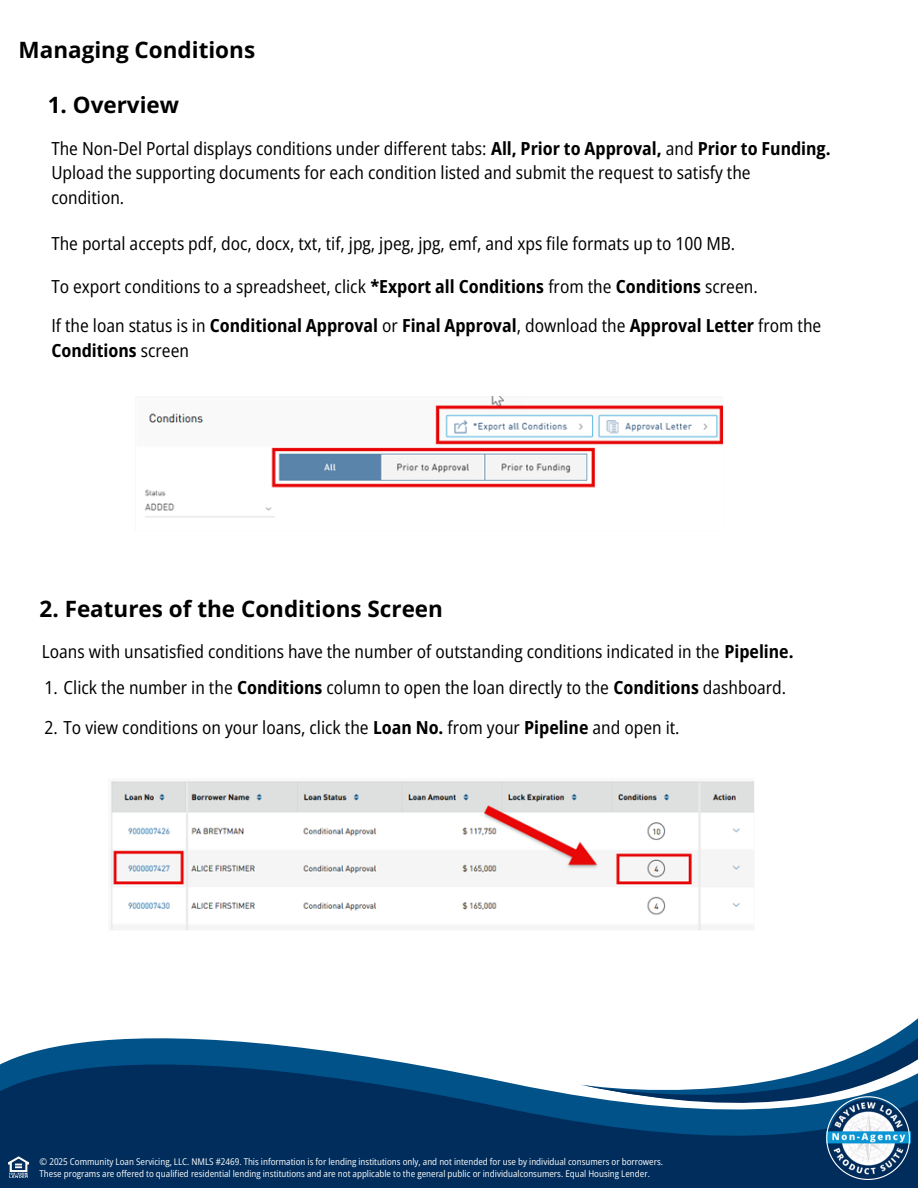
<style>
.page{position:relative;width:918px;height:1188px;background:#fff}
.page>*{position:absolute;margin:0;border:0;box-sizing:border-box;transform-origin:0 0}
.t1{font:700 22.5px "Open Sans";color:#000}
.t2{font:semi-condensed 18px/24.8px "Open Sans";color:#000}
.t3{font:700 semi-condensed 18px/24.8px "Open Sans";color:#000}
.t4{font:semi-condensed 9.3px/11.6px "Open Sans";color:#fbfbfb}
.s1{font-weight:700}
.s2{font-weight:400}
</style>
<div class="page">
<svg style="left:0;top:1038px;width:918px;height:150px;background:#1d4b76"></svg>
<svg style="left:574px;top:1018px;width:344px;height:159px"></svg>
<svg style="left:8px;top:1156px;width:21px;height:22px"></svg>
<img style="left:826px;top:1096px;width:85px;height:85px">
<svg style="left:826px;top:1096px;width:84px;height:84px"></svg>
<img style="left:144px;top:397px;width:579px;height:121px">
<img style="left:111px;top:781px;width:643px;height:149px">
<h1 class="t1" style="left:19px;top:34px;width:238px">Managing Conditions</h1>
<p class="t1" style="left:48px;top:89px;width:133px">1. Overview</p>
<h2 class="t2" style="left:51px;top:135px;width:781px">The Non-Del Portal displays conditions under different tabs: <span class="s1">All, Prior to Approval,</span> and <span class="s1">Prior to Funding.<br></span>Upload the supporting documents for each condition listed and submit the request to satisfy the<br>condition.</h2>
<h2 class="t2" style="left:51px;top:231px;width:685px">The portal accepts pdf, doc, docx, txt, tif, jpg, jpeg, jpg, emf, and xps file formats up to 100 MB.</h2>
<h2 class="t2" style="left:51px;top:274px;width:708px">To export conditions to a spreadsheet, click <span class="s1">*Export all Conditions</span> from the <span class="s1">Conditions</span> screen.</h2>
<h2 class="t3" style="left:51px;top:313px;width:772px"><span class="s2">If the loan status is in</span> Conditional Approval <span class="s2">or</span> Final Approval<span class="s2">, download the</span> Approval Letter <span class="s2">from the<br></span>Conditions <span class="s2">screen</span></h2>
<h2 class="t1" style="left:40px;top:593px;width:405px">2. Features of the Conditions Screen</h2>
<p class="t2" style="left:42px;top:639px;width:753px">Loans with unsatisfied conditions have the number of outstanding conditions indicated in the <span class="s1">Pipeline.</span></p>
<p class="t2" style="left:45px;top:674px;width:743px">1. Click the number in the <span class="s1">Conditions</span> column to open the loan directly to the <span class="s1">Conditions</span> dashboard.</p>
<p class="t2" style="left:45px;top:715px;width:637px">2. To view conditions on your loans, click the <span class="s1">Loan No.</span> from your <span class="s1">Pipeline</span> and open it.</p>
<p class="t4" style="left:40px;top:1156px;width:625px">© 2025 Community Loan Servicing, LLC. NMLS #2469. This information is for lending institutions only, and not intended for use by individual consumers or borrowers.<br>These programs are offered to qualified residential lending institutions and are not applicable to the general public or individualconsumers. Equal Housing Lender.</p>
</div>
